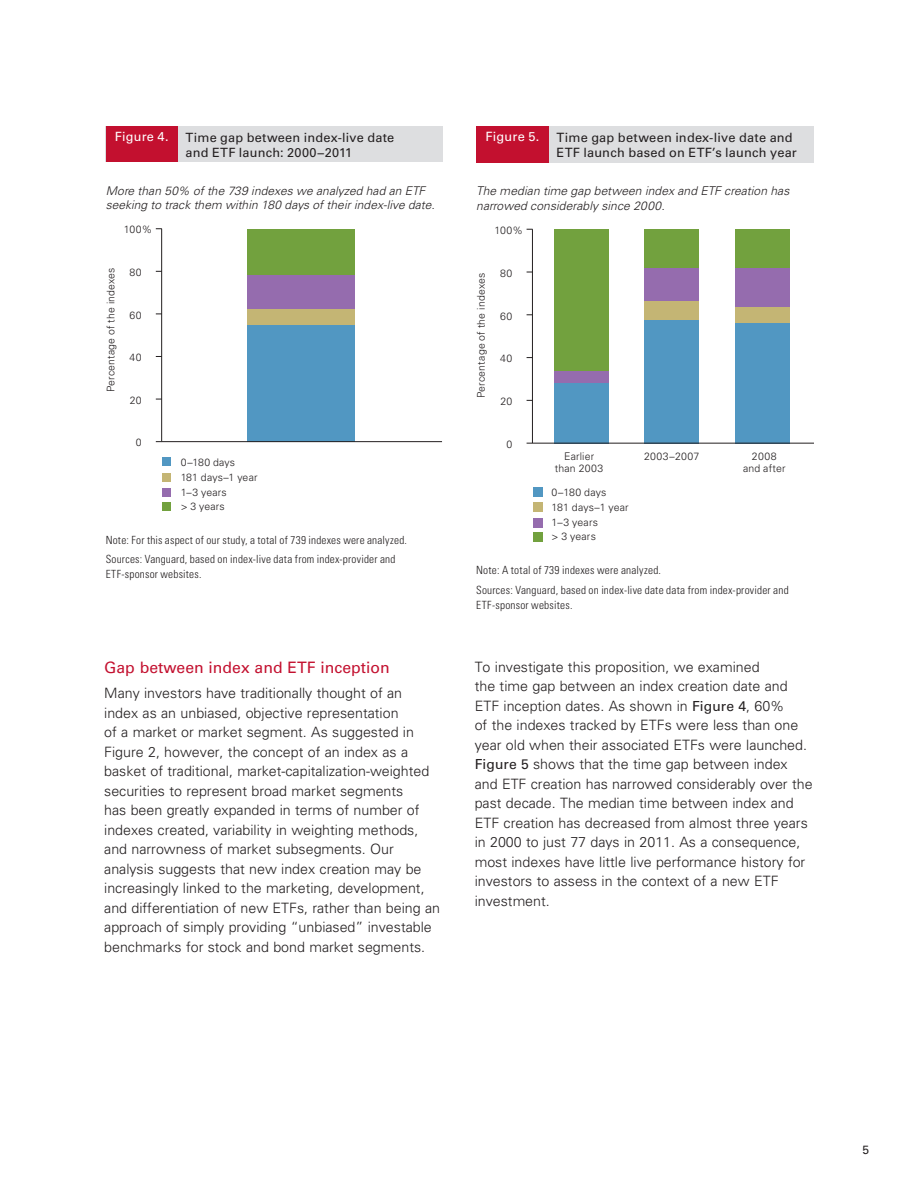
<style>
.page{position:relative;width:918px;height:1188px;background:#fff}
.page>*{position:absolute;margin:0;border:0;box-sizing:border-box;transform-origin:0 0}
.A_head{font:15.75px "Univers LT Std";color:#c3102f}
.Copy{font:300 14.25px/19.5px "Univers LT Std";color:#231f20}
.t1{font:12.75px/15px "Univers LT Std";letter-spacing:.015em;color:#231f20}
.t2{font:12.75px "Univers LT Std";letter-spacing:.01em;color:#fff}
.t3{font:italic 300 12px/15px "Univers LT Std";letter-spacing:.01em;color:#231f20}
.Footer_right{font:12px "Univers LT Std";color:#231f20}
.t4{font:300 condensed 11.25px/19.5px "Univers LT Std";letter-spacing:.02em;color:#231f20}
.t5{font:300 10.5px/15.1px "Univers LT Std";letter-spacing:.015em;color:#231f20}
.t6{font:300 10.5px "Univers LT Std";letter-spacing:.035em;color:#231f20}
.s1{font-weight:400;font-size:13.8px}
</style>
<div class="page">
<div style="left:106px;top:126px;width:337px;height:36px;background:#dddee0"></div>
<div style="left:106px;top:126px;width:72px;height:36px;background:#c3102f"></div>
<hr style="left:161px;top:229px;width:1px;height:213px;background:#231f20">
<div style="left:247px;top:325px;width:108px;height:117px;background:#5197c2"></div>
<div style="left:247px;top:309px;width:108px;height:16px;background:#c4b574"></div>
<div style="left:247px;top:275px;width:108px;height:34px;background:#956cae"></div>
<div style="left:247px;top:229px;width:108px;height:46px;background:#72a13e"></div>
<hr style="left:162px;top:441px;width:280px;height:1px;background:#231f20">
<div style="left:162px;top:457px;width:9px;height:9px;background:#5197c2"></div>
<div style="left:162px;top:473px;width:9px;height:9px;background:#c4b574"></div>
<div style="left:162px;top:488px;width:9px;height:9px;background:#956cae"></div>
<div style="left:162px;top:502px;width:9px;height:9px;background:#72a13e"></div>
<div style="left:554px;top:382px;width:54px;height:61px;background:#5197c2"></div>
<div style="left:554px;top:371px;width:54px;height:11px;background:#956cae"></div>
<div style="left:554px;top:229px;width:54px;height:142px;background:#72a13e"></div>
<div style="left:735px;top:323px;width:55px;height:120px;background:#5197c2"></div>
<div style="left:735px;top:307px;width:55px;height:16px;background:#c4b574"></div>
<div style="left:735px;top:268px;width:55px;height:39px;background:#956cae"></div>
<div style="left:735px;top:229px;width:55px;height:39px;background:#72a13e"></div>
<div style="left:645px;top:319px;width:54px;height:124px;background:#5197c2"></div>
<div style="left:645px;top:301px;width:54px;height:18px;background:#c4b574"></div>
<div style="left:645px;top:268px;width:54px;height:33px;background:#956cae"></div>
<div style="left:645px;top:229px;width:54px;height:39px;background:#72a13e"></div>
<div style="left:476px;top:126px;width:338px;height:36px;background:#dddee0"></div>
<div style="left:476px;top:126px;width:73px;height:36px;background:#c3102f"></div>
<hr style="left:532px;top:229px;width:1px;height:214px;background:#231f20">
<hr style="left:532px;top:443px;width:282px;height:1px;background:#231f20">
<div style="left:533px;top:488px;width:9px;height:9px;background:#5197c2"></div>
<div style="left:533px;top:503px;width:9px;height:9px;background:#c4b574"></div>
<div style="left:533px;top:518px;width:9px;height:9px;background:#956cae"></div>
<div style="left:533px;top:532px;width:9px;height:9px;background:#72a13e"></div>
<p class="t2" style="left:115px;top:129px;width:55px">Figure 4.</p>
<p class="t1" style="left:186px;top:130px;width:210px">Time gap between index-live date and ETF launch: 2000−2011</p>
<p class="t2" style="left:486px;top:129px;width:55px">Figure 5.</p>
<p class="t1" style="left:557px;top:130px;width:242px">Time gap between index-live date and<br>ETF launch based on ETF’s launch year</p>
<p class="t3" style="left:106px;top:183px;width:330px">More than 50% of the 739 indexes we analyzed had an ETF seeking to track them within 180 days of their index-live date.</p>
<p class="t3" style="left:476px;top:183px;width:315px">The median time gap between index and ETF creation has narrowed considerably since 2000.</p>
<p class="t5" style="left:124px;top:222px;width:30px">100%</p>
<p class="t5" style="left:494px;top:223px;width:30px">100%</p>
<p class="t5" style="left:103px;top:392px;width:126px;rotate:-90deg">Percentage of the indexes</p>
<p class="t5" style="left:130px;top:265px;width:14px">80</p>
<p class="t5" style="left:130px;top:307px;width:14px">60</p>
<p class="t5" style="left:130px;top:350px;width:14px">40</p>
<p class="t5" style="left:130px;top:392px;width:13px">20</p>
<p class="t5" style="left:474px;top:398px;width:127px;rotate:-90deg">Percentage of the indexes</p>
<p class="t5" style="left:500px;top:265px;width:14px">80</p>
<p class="t5" style="left:500px;top:308px;width:14px">60</p>
<p class="t5" style="left:500px;top:351px;width:14px">40</p>
<p class="t5" style="left:500px;top:394px;width:13px">20</p>
<p class="t5" style="left:136px;top:435px;width:7px">0</p>
<p class="t5" style="left:507px;top:437px;width:7px">0</p>
<p class="t5" style="left:181px;top:454px;width:78px">0–180 days<br>181 days–1 year<br>1–3 years</p>
<p class="t5" style="left:181px;top:499px;width:46px">&gt; 3 years</p>
<p class="t4" style="left:106px;top:530px;width:303px">Note: For this aspect of our study, a total of 739 indexes were analyzed.<br>Sources: Vanguard, based on index-live data from index-provider and</p>
<p class="t4" style="left:106px;top:564px;width:97px">ETF-sponsor websites.</p>
<p class="t5" style="left:555px;top:450px;width:50px;line-height:12px;text-align:center">Earlier than 2003</p>
<p class="t6" style="left:644px;top:450px;width:57px">2003–2007</p>
<p class="t5" style="left:743px;top:450px;width:44px;line-height:12px;text-align:center">2008 and after</p>
<p class="t5" style="left:552px;top:485px;width:79px">0–180 days<br>181 days–1 year<br>1–3 years</p>
<p class="t5" style="left:552px;top:529px;width:46px">&gt; 3 years</p>
<p class="t4" style="left:476px;top:560px;width:314px">Note: A total of 739 indexes were analyzed.<br>Sources: Vanguard, based on index-live date data from index-provider and</p>
<p class="t4" style="left:476px;top:595px;width:98px">ETF-sponsor websites.</p>
<p class="A_head" style="left:104px;top:658px;width:287px">Gap between index and ETF inception</p>
<p class="Copy" style="left:104px;top:684px;width:337px">Many investors have traditionally thought of an<br>index as an unbiased, objective representation<br>of a market or market segment. As suggested in Figure 2, however, the concept of an index as a basket of traditional, market-capitalization-weighted securities to represent broad market segments<br>has been greatly expanded in terms of number of indexes created, variability in weighting methods, and narrowness of market subsegments. Our analysis suggests that new index creation may be increasingly linked to the marketing, development, and differentiation of new ETFs, rather than being an approach of simply providing “unbiased” investable benchmarks for stock and bond market segments.</p>
<p class="Copy" style="left:475px;top:657px;width:339px">To investigate this proposition, we examined<br>the time gap between an index creation date and ETF inception dates. As shown in <span class="s1">Figure 4</span>, 60%<br>of the indexes tracked by ETFs were less than one year old when their associated ETFs were launched.<br><span class="s1">Figure 5</span> shows that the time gap between index and ETF creation has narrowed considerably over the past decade. The median time between index and ETF creation has decreased from almost three years in 2000 to just 77 days in 2011. As a consequence, most indexes have little live performance history for investors to assess in the context of a new ETF investment.</p>
<p class="Footer_right" style="left:863px;top:1143px;width:8px">5</p>
</div>
